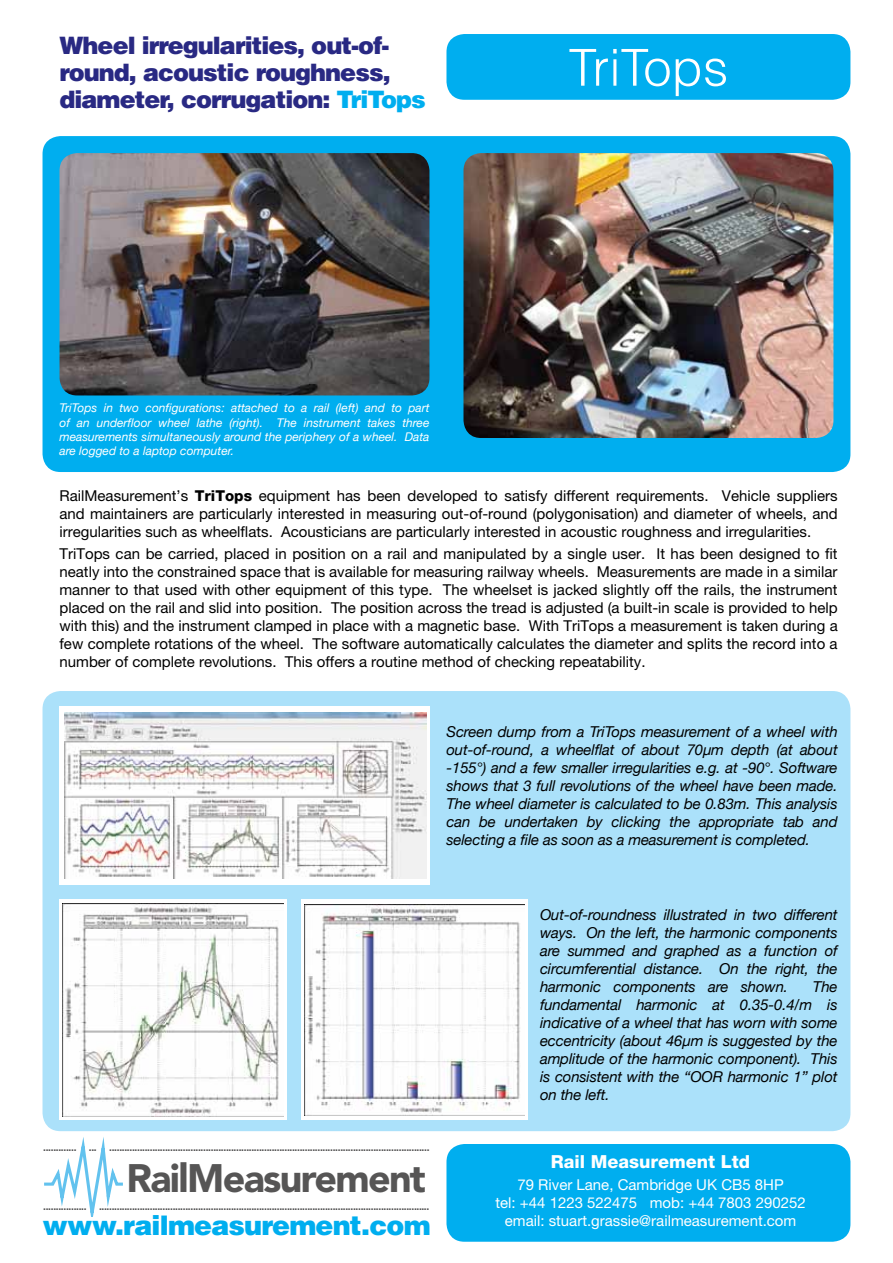
<style>
.page{position:relative;width:893px;height:1263px;background:#fff}
.page>*{position:absolute;margin:0;border:0;box-sizing:border-box;transform-origin:0 0}
.t1{font:300 51px "Helvetica";color:#fff}
.t2{font:900 39.45px "Avenir";letter-spacing:-.04em;color:#565555}
.t3{font:900 27px "Helvetica";letter-spacing:-.03em;color:#00aeef}
.t4{font:900 24px/27px "Helvetica";letter-spacing:-.04em;color:#292983}
.t5{font:800 18px "Helvetica Neue";color:#fff}
.t6{font:15.45px "Helvetica";color:#565555}
.t7{font:15px/18px "Helvetica Neue";color:#000;text-align:justify}
.t8{font:italic 15px/18px "Helvetica Neue";letter-spacing:-.01em;color:#000;text-align:justify}
.t9{font:15px/18px "Helvetica Neue";color:#fff;text-align:center}
.t10{font:italic 12px/14.4px "Helvetica Neue";color:#fff;text-align:justify}
.s1{color:#00aeef}
.s2{font-weight:800}
.s3{color:#fff}
</style>
<div class="page">
<div style="left:43px;top:691px;width:807px;height:440px;background:#abe1fa;border-radius:18px"></div>
<div style="left:43px;top:136px;width:807px;height:336px;background:#00aeef;border-radius:18px"></div>
<div style="left:446px;top:34px;width:404px;height:66px;background:#00aeef;border-radius:18px"></div>
<img style="left:60px;top:153px;width:369px;height:242px">
<img style="left:463px;top:153px;width:370px;height:285px">
<div style="left:59px;top:706px;width:370px;height:179px;background:#fff"></div>
<img style="left:65px;top:712px;width:361px;height:166px">
<svg style="left:44px;top:1137px;width:79px;height:80px"></svg>
<div style="left:446px;top:1144px;width:404px;height:98px;background:#00aeef;border-radius:18px"></div>
<div style="left:60px;top:899px;width:227px;height:221px;background:#fff"></div>
<img style="left:62px;top:903px;width:221px;height:214px">
<div style="left:301px;top:899px;width:226px;height:221px;background:#fff"></div>
<img style="left:305px;top:904px;width:219px;height:212px">
<h3 class="t4" style="left:60px;top:31px;width:368px">Wheel irregularities, out-of&shy;round, acoustic roughness, diameter, corrugation: <span class="s1">TriTops</span></h3>
<p class="t10" style="left:60px;top:401px;width:371px">TriTops in two configurations: attached to a rail (left) and to part of an underfloor wheel lathe (right). The instrument takes three measurements simultaneously around the periphery of a wheel. Data are logged to a laptop computer.</p>
<h1 class="t1" style="left:569px;top:36px;width:161px">TriTops</h1>
<p class="t7" style="left:60px;top:486px;width:780px">RailMeasurement’s <span class="s2">TriTops</span> equipment has been developed to satisfy different requirements. Vehicle suppliers and maintainers are particularly interested in measuring out-of-round (polygonisation) and diameter of wheels, and irregularities such as wheelflats. Acousticians are particularly interested in acoustic roughness and irregularities.</p>
<p class="t7" style="left:60px;top:545px;width:780px">TriTops can be carried, placed in position on a rail and manipulated by a single user. It has been designed to fit neatly into the constrained space that is available for measuring railway wheels. Measurements are made in a similar manner to that used with other equipment of this type. The wheelset is jacked slightly off the rails, the instrument placed on the rail and slid into position. The position across the tread is adjusted (a built-in scale is provided to help with this) and the instrument clamped in place with a magnetic base. With TriTops a measurement is taken during a few complete rotations of the wheel. The software automatically calculates the diameter and splits the record into a number of complete revolutions. This offers a routine method of checking repeatability.</p>
<p class="t8" style="left:446px;top:724px;width:393px">Screen dump from a TriTops measurement of a wheel with out-of-round, a wheelflat of about 70μm depth (at about -155°) and a few smaller irregularities e.g. at -90°. Software shows that 3 full revolutions of the wheel have been made.<br>The wheel diameter is calculated to be 0.83m. This analysis can be undertaken by clicking the appropriate tab and selecting a file as soon as a measurement is completed.</p>
<p class="t6" style="left:43px;top:1135px;width:389px">.............<span class="s3">.....</span>...<span class="s3">.....</span>..............................................................................................................................</p>
<h2 class="t2" style="left:127px;top:1145px;width:301px">RailMeasurement</h2>
<p class="t6" style="left:43px;top:1194px;width:389px">.................<span class="s3">.....</span>..................................................................................................................................</p>
<p class="t8" style="left:540px;top:907px;width:299px">Out-of-roundness illustrated in two different ways. On the left, the harmonic components are summed and graphed as a function of circumferential distance. On the right, the harmonic components are shown.</p>
<p class="t8" style="left:540px;top:979px;width:299px;text-indent:273px">The fundamental harmonic at 0.35-0.4/m is indicative of a wheel that has worn with some eccentricity (about 46μm is suggested by the amplitude of the harmonic component). This is consistent with the “OOR harmonic 1” plot on the left.</p>
<p class="t5" style="left:551px;top:1151px;width:201px">Rail Measurement Ltd</p>
<p class="t9" style="left:495px;top:1176px;width:312px">79 River Lane, Cambridge UK CB5 8HP<br>tel: +44 1223 522475 mob: +44 7803 290252</p>
<h3 class="t3" style="left:43px;top:1207px;width:390px">www.railmeasurement.com</h3>
<p class="t9" style="left:505px;top:1212px;width:293px">email: stuart.grassie@railmeasurement.com</p>
</div>
